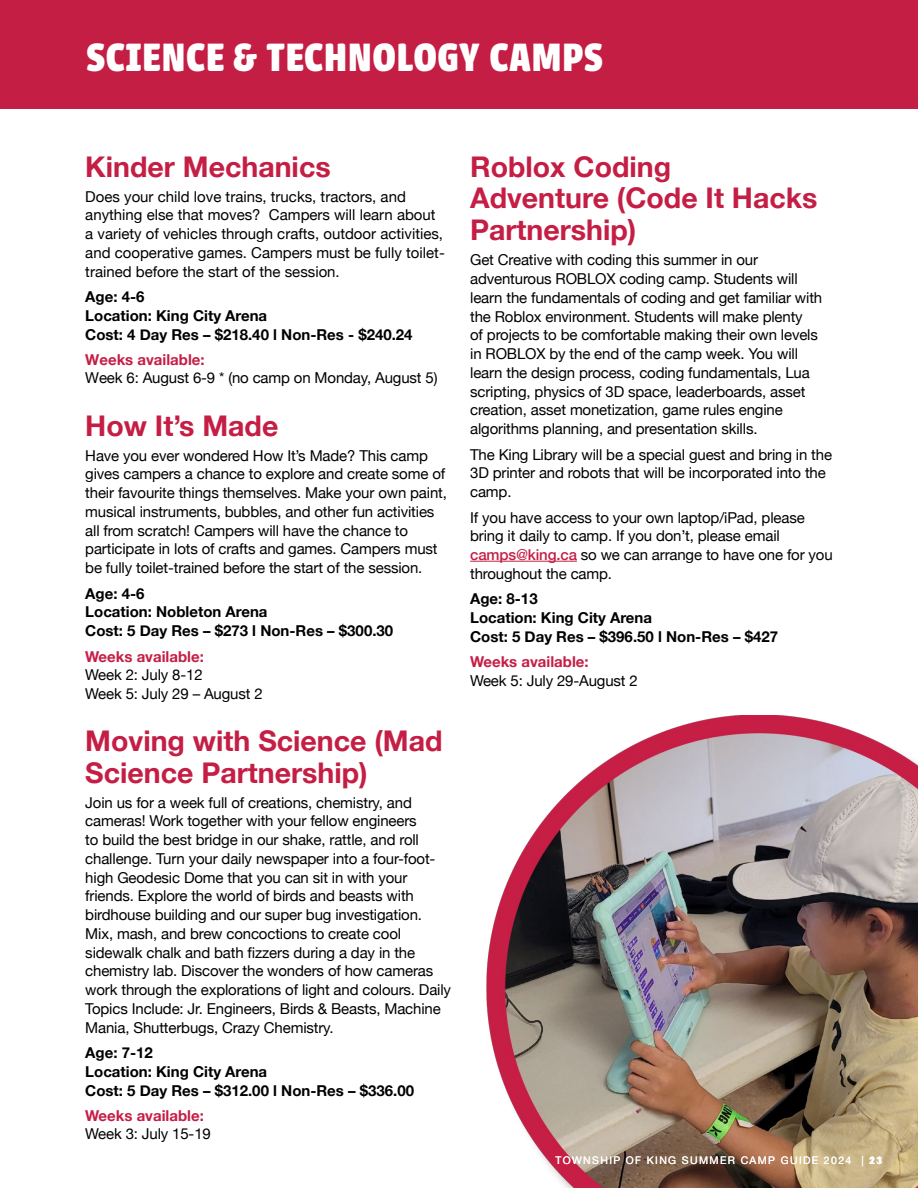
<style>
.page{position:relative;width:918px;height:1188px;background:#fff}
.page>*{position:absolute;margin:0;border:0;box-sizing:border-box;transform-origin:0 0}
.Sidebar_Header{font:700 43.5px "Urbana";letter-spacing:.025em;color:#fff}
.smaller_paragraph{font:700 28.5px/31.5px "Helvetica Neue";color:#c51e45}
.smaller_paragraph-2{font:15px/18.8px "Helvetica Neue";letter-spacing:-.01em;color:#000}
.smaller_paragraph-3{font:700 15px/18.8px "Helvetica Neue";color:#000}
.smaller_paragraph-4{font:700 15px/18.3px "Helvetica Neue";color:#c51e45}
.t1{font:10.5px "Helvetica Neue";letter-spacing:.13em;color:#fff}
.t2{font:700 10.5px "Helvetica Neue";color:#fff}
.s1{font-weight:700;color:#c51e45}
.s2{font-weight:400;color:#000}
.s3{font-weight:500;color:#c51e45}
.s4{font-weight:700}
</style>
<div class="page">
<div style="left:0;top:0;width:918px;height:109px;background:#c51e45"></div>
<hr style="left:470px;top:561px;width:107px;height:1px;background:#c51e45">
<img style="left:486px;top:716px;width:432px;height:472px">
<p class="Sidebar_Header" style="left:86px;top:32px;width:518px">SCIENCE &amp; TECHNOLOGY CAMPS</p>
<p class="smaller_paragraph" style="left:85px;top:152px;width:247px">Kinder Mechanics</p>
<p class="smaller_paragraph-2" style="left:85px;top:188px;width:361px">Does your child love trains, trucks, tractors, and anything else that moves? Campers will learn about a variety of vehicles through crafts, outdoor activities, and cooperative games. Campers must be fully toilet&shy;trained before the start of the session.</p>
<p class="smaller_paragraph-3" style="left:85px;top:288px;width:329px">Age: 4-6<br>Location: King City Arena<br>Cost: 4 Day Res – $218.40 l Non-Res - $240.24</p>
<p class="smaller_paragraph-2" style="left:85px;top:352px;width:354px;line-height:18.3px"><span class="s1">Weeks available:<br></span>Week 6: August 6-9 * (no camp on Monday, August 5)</p>
<p class="smaller_paragraph" style="left:85px;top:411px;width:195px">How It’s Made</p>
<p class="smaller_paragraph-2" style="left:85px;top:447px;width:363px">Have you ever wondered How It’s Made? This camp gives campers a chance to explore and create some of their favourite things themselves. Make your own paint, musical instruments, bubbles, and other fun activities all from scratch! Campers will have the chance to participate in lots of crafts and games. Campers must be fully toilet-trained before the start of the session.</p>
<p class="smaller_paragraph-3" style="left:85px;top:584px;width:309px">Age: 4-6<br>Location: Nobleton Arena<br>Cost: 5 Day Res – $273 l Non-Res – $300.30</p>
<p class="smaller_paragraph-2" style="left:85px;top:648px;width:179px"><span class="s1">Weeks available:<br></span>Week 2: July 8-12<br>Week 5: July 29 – August 2</p>
<p class="smaller_paragraph" style="left:85px;top:726px;width:359px">Moving with Science (Mad<br>Science Partnership)</p>
<p class="smaller_paragraph-2" style="left:85px;top:794px;width:367px">Join us for a week full of creations, chemistry, and cameras! Work together with your fellow engineers<br>to build the best bridge in our shake, rattle, and roll challenge. Turn your daily newspaper into a four-foot&shy;high Geodesic Dome that you can sit in with your friends. Explore the world of birds and beasts with birdhouse building and our super bug investigation.<br>Mix, mash, and brew concoctions to create cool sidewalk chalk and bath fizzers during a day in the chemistry lab. Discover the wonders of how cameras work through the explorations of light and colours. Daily Topics Include: Jr. Engineers, Birds &amp; Beasts, Machine Mania, Shutterbugs, Crazy Chemistry.</p>
<p class="smaller_paragraph-3" style="left:85px;top:1044px;width:330px">Age: 7-12<br>Location: King City Arena<br>Cost: 5 Day Res – $312.00 l Non-Res – $336.00</p>
<p class="smaller_paragraph-4" style="left:85px;top:1107px;width:127px">Weeks available:<br><span class="s2">Week 3: July 15-19</span></p>
<p class="smaller_paragraph" style="left:470px;top:152px;width:349px">Roblox Coding<br>Adventure (Code It Hacks<br>Partnership)</p>
<p class="smaller_paragraph-2" style="left:470px;top:251px;width:354px">Get Creative with coding this summer in our adventurous ROBLOX coding camp. Students will learn the fundamentals of coding and get familiar with the Roblox environment. Students will make plenty<br>of projects to be comfortable making their own levels in ROBLOX by the end of the camp week. You will learn the design process, coding fundamentals, Lua scripting, physics of 3D space, leaderboards, asset creation, asset monetization, game rules engine algorithms planning, and presentation skills.</p>
<p class="smaller_paragraph-2" style="left:470px;top:446px;width:363px">The King Library will be a special guest and bring in the<br>3D printer and robots that will be incorporated into the camp.</p>
<p class="smaller_paragraph-2" style="left:470px;top:509px;width:364px">If you have access to your own laptop/iPad, please bring it daily to camp. If you don’t, please email <span class="s3">camps@king.ca</span> so we can arrange to have one for you throughout the camp.</p>
<p class="smaller_paragraph-3" style="left:470px;top:590px;width:69px">Age: 8-13</p>
<p class="smaller_paragraph-3" style="left:470px;top:609px;width:183px">Location: King City Arena</p>
<p class="smaller_paragraph-3" style="left:470px;top:628px;width:309px">Cost: 5 Day Res – $396.50 l Non-Res – $427</p>
<p class="smaller_paragraph-4" style="left:470px;top:653px;width:120px">Weeks available:</p>
<p class="smaller_paragraph-2" style="left:470px;top:672px;width:169px">Week 5: July 29-August 2</p>
<p class="t1" style="left:555px;top:1152px;width:328px">TOWNSHIP OF KING SUMMER CAMP GUIDE 2024 | <span class="s4">13</span></p>
<p class="t2" style="left:869px;top:1152px;width:15px">21</p>
</div>
